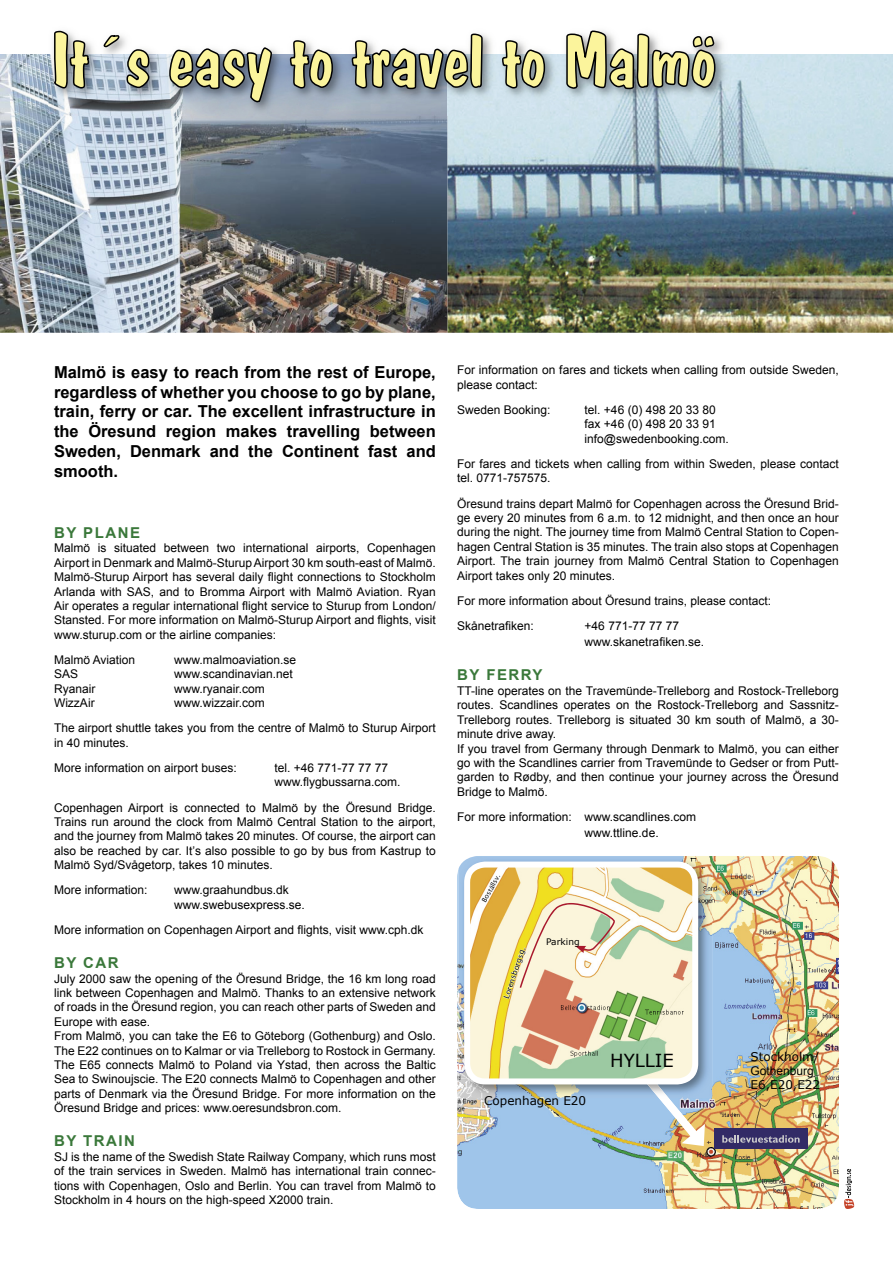
<style>
.page{position:relative;width:893px;height:1263px;background:#fff}
.page>*{position:absolute;margin:0;border:0;box-sizing:border-box;transform-origin:0 0}
.t1{font:18px "Verdana";color:#000}
.t2{font:700 16.5px/19.8px "Arial";color:#000;text-align:justify}
.t3{font:700 15px "Arial";letter-spacing:.1em;color:#3a783a}
.t4{font:12px/14.4px "Arial";color:#000}
.t5{font:12px "Verdana";color:#000}
.t6{font:9px "Verdana";color:#000}
</style>
<div class="page">
<img style="left:457px;top:856px;width:382px;height:353px">
<div style="left:714px;top:1128px;width:94px;height:21px;background:#322b66"></div>
<svg style="left:722px;top:1135px;width:78px;height:8px"></svg>
<img style="left:0;top:54px;width:893px;height:279px">
<img style="left:49px;top:54px;width:680px;height:62px">
<svg style="left:54px;top:31px;width:661px;height:71px"></svg>
<svg style="left:627px;top:1098px;width:78px;height:48px"></svg>
<img style="left:459px;top:856px;width:253px;height:242px">
<img style="left:627px;top:1084px;width:42px;height:14px">
<svg style="left:464px;top:861px;width:234px;height:223px;background:#e0d8af"></svg>
<svg style="left:844px;top:1169px;width:10px;height:40px"></svg>
<svg style="left:520px;top:903px;width:95px;height:85px;background:#eedfbd"></svg>
<p class="t2" style="left:54px;top:363px;width:383px">Malmö is easy to reach from the rest of Europe, regardless of whether you choose to go by plane, train, ferry or car. The excellent infrastructure in the Öresund region makes travelling between Sweden, Denmark and the Continent fast and smooth.</p>
<p class="t3" style="left:54px;top:523px;width:88px">BY PLANE</p>
<p class="t4" style="left:54px;top:541px;width:383px;text-align:justify">Malmö is situated between two international airports, Copenhagen Airport in Denmark and Malmö-Sturup Airport 30 km south-east of Malmö.<br>Malmö-Sturup Airport has several daily flight connections to Stockholm Arlanda with SAS, and to Bromma Airport with Malmö Aviation. Ryan Air operates a regular international flight service to Sturup from London/ Stansted. For more information on Malmö-Sturup Airport and flights, visit www.sturup.com or the airline companies:</p>
<p class="t4" style="left:54px;top:653px;width:83px">Malmö Aviation</p>
<p class="t4" style="left:174px;top:653px;width:124px">www.malmoaviation.se</p>
<p class="t4" style="left:54px;top:667px;width:26px">SAS</p>
<p class="t4" style="left:174px;top:667px;width:120px">www.scandinavian.net</p>
<p class="t4" style="left:54px;top:681px;width:43px">Ryanair</p>
<p class="t4" style="left:174px;top:681px;width:92px">www.ryanair.com</p>
<p class="t4" style="left:54px;top:696px;width:42px">WizzAir</p>
<p class="t4" style="left:54px;top:690px;width:383px;line-height:25.2px;text-indent:120px">www.wizzair.com<br>The airport shuttle takes you from the centre of Malmö to Sturup Airport</p>
<p class="t4" style="left:54px;top:730px;width:184px;line-height:25.2px">in 40 minutes.<br>More information on airport buses:</p>
<p class="t4" style="left:274px;top:761px;width:128px">tel. +46 771-77 77 77 www.flygbussarna.com.</p>
<p class="t4" style="left:54px;top:800px;width:383px;text-align:justify">Copenhagen Airport is connected to Malmö by the Öresund Bridge.<br>Trains run around the clock from Malmö Central Station to the airport, and the journey from Malmö takes 20 minutes. Of course, the airport can also be reached by car. It’s also possible to go by bus from Kastrup to Malmö Syd/Svågetorp, takes 10 minutes.</p>
<p class="t4" style="left:54px;top:883px;width:95px">More information:</p>
<p class="t4" style="left:174px;top:883px;width:132px">www.graahundbus.dk www.swebusexpress.se.</p>
<p class="t4" style="left:54px;top:923px;width:371px">More information on Copenhagen Airport and flights, visit www.cph.dk</p>
<p class="t3" style="left:54px;top:953px;width:66px">BY CAR</p>
<p class="t4" style="left:54px;top:971px;width:383px">July 2000 saw the opening of the Öresund Bridge, the 16 km long road link between Copenhagen and Malmö. Thanks to an extensive network of roads in the Öresund region, you can reach other parts of Sweden and Europe with ease.<br>From Malmö, you can take the E6 to Göteborg (Gothenburg) and Oslo.<br>The E22 continues on to Kalmar or via Trelleborg to Rostock in Germany.<br>The E65 connects Malmö to Poland via Ystad, then across the Baltic Sea to Swinoujscie. The E20 connects Malmö to Copenhagen and other parts of Denmark via the Öresund Bridge. For more information on the Öresund Bridge and prices: www.oeresundsbron.com.</p>
<p class="t3" style="left:54px;top:1131px;width:83px">BY TRAIN</p>
<p class="t4" style="left:54px;top:1149px;width:383px;text-align:justify">SJ is the name of the Swedish State Railway Company, which runs most of the train services in Sweden. Malmö has international train connec&shy;tions with Copenhagen, Oslo and Berlin. You can travel from Malmö to Stockholm in 4 hours on the high-speed X2000 train.</p>
<p class="t4" style="left:457px;top:363px;width:383px">For information on fares and tickets when calling from outside Sweden, please contact:</p>
<p class="t4" style="left:457px;top:403px;width:95px">Sweden Booking:</p>
<p class="t4" style="left:585px;top:403px;width:146px">tel. +46 (0) 498 20 33 80 fax +46 (0) 498 20 33 91 info@swedenbooking.com.</p>
<p class="t4" style="left:457px;top:457px;width:383px">For fares and tickets when calling from within Sweden, please contact tel. 0771-757575.</p>
<p class="t4" style="left:457px;top:496px;width:383px;text-align:justify">Öresund trains depart Malmö for Copenhagen across the Öresund Brid&shy;ge every 20 minutes from 6 a.m. to 12 midnight, and then once an hour during the night. The journey time from Malmö Central Station to Copen&shy;hagen Central Station is 35 minutes. The train also stops at Copenhagen Airport. The train journey from Malmö Central Station to Copenhagen Airport takes only 20 minutes.</p>
<p class="t4" style="left:457px;top:588px;width:316px;line-height:25.2px">For more information about Öresund trains, please contact:<br>Skånetrafiken:</p>
<p class="t4" style="left:585px;top:618px;width:121px;line-height:16.2px">+46 771-77 77 77 www.skanetrafiken.se.</p>
<p class="t3" style="left:457px;top:665px;width:87px">BY FERRY</p>
<p class="t4" style="left:457px;top:684px;width:383px">TT-line operates on the Travemünde-Trelleborg and Rostock-Trelleborg routes. Scandlines operates on the Rostock-Trelleborg and Sassnitz-Trelleborg routes. Trelleborg is situated 30 km south of Malmö, a 30- minute drive away.<br>If you travel from Germany through Denmark to Malmö, you can either go with the Scandlines carrier from Travemünde to Gedser or from Putt&shy;garden to Rødby, and then continue your journey across the Öresund Bridge to Malmö.</p>
<p class="t4" style="left:585px;top:809px;width:113px;line-height:16.2px;text-indent:-128px">For more information: www.scandlines.com www.ttline.de.</p>
<p class="t6" style="left:546px;top:935px;width:35px">Parking</p>
<p class="t5" style="left:484px;top:1093px;width:103px">Copenhagen E20</p>
<h1 class="t1" style="left:610px;top:1049px;width:65px">HYLLIE</h1>
<p class="t5" style="left:750px;top:1048px;width:70px">Stockholm/</p>
<p class="t4" style="left:750px;top:1064px;width:65px">Gothenburg</p>
<p class="t5" style="left:750px;top:1077px;width:71px">E6,E20,E22</p>
</div>
